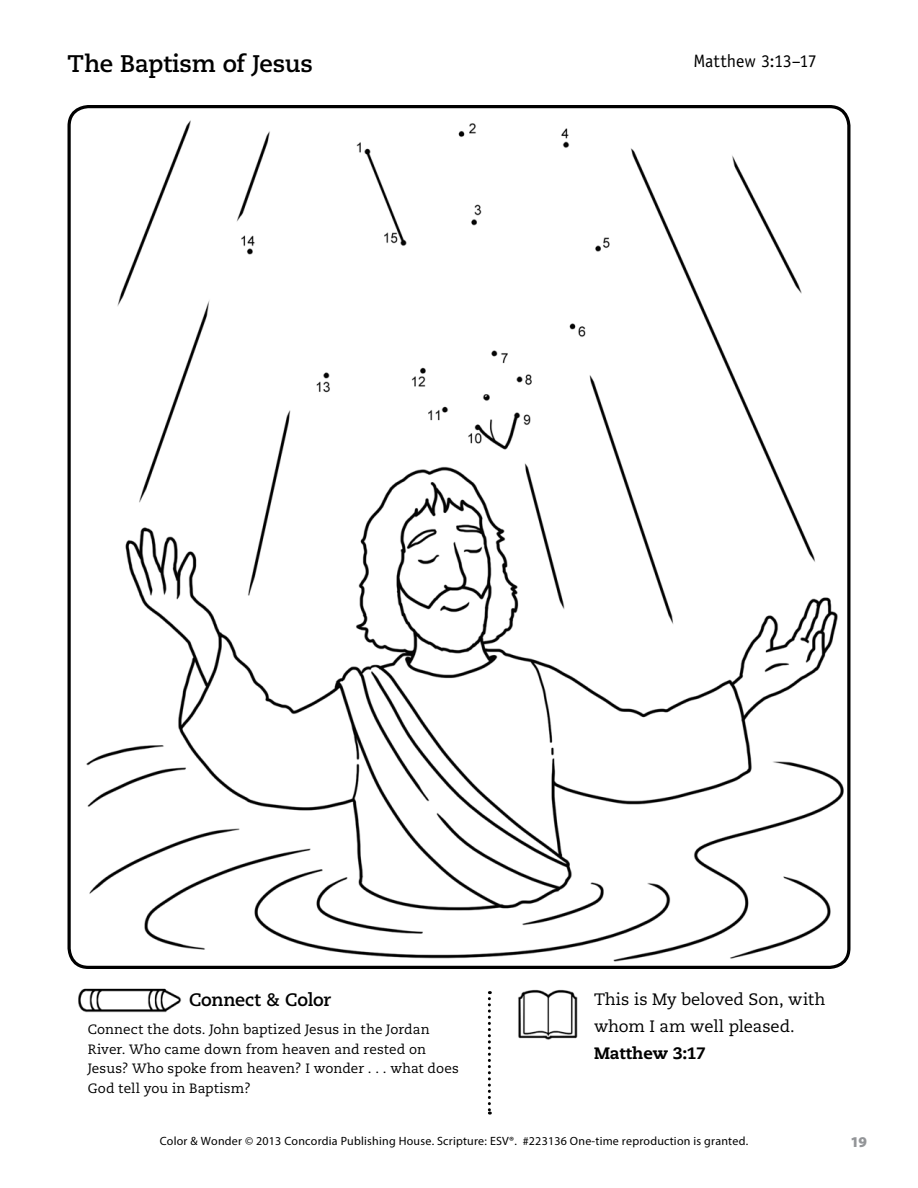
<style>
.page{position:relative;width:918px;height:1188px;background:#fff}
.page>*{position:absolute;margin:0;border:0;box-sizing:border-box;transform-origin:0 0}
.t1{font:700 24px "Caecilia LT Std";letter-spacing:-.015em;color:#000}
.t2{font:18px "Officina Sans Std";letter-spacing:-.005em;color:#000}
.t3{font:700 18px "Caecilia LT Std";letter-spacing:-.01em;color:#000}
.t4{font:16.5px/27px "Caecilia LT Std";letter-spacing:-.005em;color:#000}
.t5{font:800 16.5px "Caecilia LT Std";color:#000}
.t6{font:900 15px "Myriad Pro";color:#939598}
.t7{font:13.5px/19.5px "Caecilia LT Std";letter-spacing:.005em;color:#000}
.t8{font:12px "Myriad Pro";letter-spacing:.02em;color:#000}
</style>
<div class="page">
<svg style="left:488px;top:991px;width:3px;height:124px"></svg>
<img style="left:518px;top:989px;width:60px;height:51px">
<img style="left:78px;top:988px;width:104px;height:25px">
<img style="left:71px;top:109px;width:776px;height:856px">
<h1 class="t1" style="left:68px;top:50px;width:247px">The Baptism of Jesus</h1>
<h2 class="t2" style="left:693px;top:50px;width:125px">Matthew 3:13–17</h2>
<h2 class="t3" style="left:189px;top:989px;width:144px">Connect &amp; Color</h2>
<p class="t7" style="left:88px;top:1020px;width:373px">Connect the dots. John baptized Jesus in the Jordan River. Who came down from heaven and rested on Jesus? Who spoke from heaven? I wonder . . . what does God tell you in Baptism?</p>
<p class="t4" style="left:594px;top:986px;width:233px">This is My beloved Son, with whom I am well pleased.</p>
<p class="t5" style="left:594px;top:1043px;width:114px">Matthew 3:17</p>
<p class="t8" style="left:160px;top:1133px;width:590px">Color &amp; Wonder © 2013 Concordia Publishing House. Scripture: ESV®. #223136 One-time reproduction is granted.</p>
<p class="t6" style="left:850px;top:1132px;width:18px">19</p>
</div>
